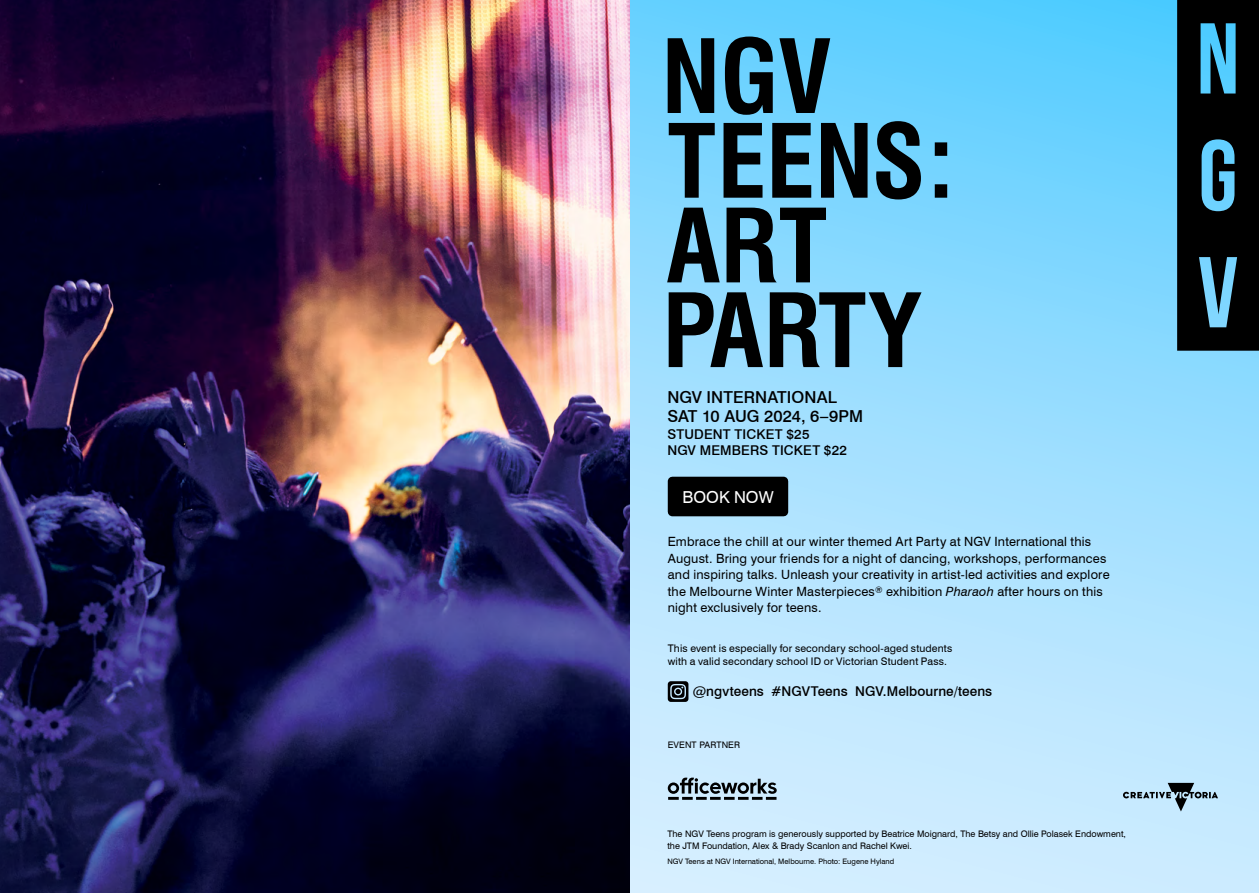
<style>
.page{position:relative;width:1259px;height:893px;background:#fff}
.page>*{position:absolute;margin:0;border:0;box-sizing:border-box;transform-origin:0 0}
.t1{font:700 condensed 99.45px/84.8px "Swiss 721 BT";letter-spacing:-.005em;color:#000}
.t2{font:500 16.5px/19.8px "Swiss 721 BT";letter-spacing:.005em;color:#000}
.t3{font:16.5px "Swiss 721 BT";color:#fff}
.t4{font:500 13.5px/16.5px "Swiss 721 BT";letter-spacing:.01em;color:#000}
.t5{font:12.75px/16.5px "Swiss 721 BT";letter-spacing:.015em;color:#000}
.t6{font:10.5px/12.6px "Swiss 721 BT";letter-spacing:.01em;color:#000}
.t7{font:9px/12px "Swiss 721 BT";color:#000}
.t8{font:7.5px "Swiss 721 BT";color:#000}
.s1{font-style:italic}
</style>
<div class="page">
<svg style="left:629px;top:0;width:630px;height:893px;background:#9fdffe"></svg>
<div style="left:672px;top:481px;width:111px;height:31px;background:#000"></div>
<div style="left:668px;top:477px;width:120px;height:39px;border:9px solid #000"></div>
<svg style="left:1177px;top:0;width:82px;height:351px;background:#11232b"></svg>
<img style="left:0;top:0;width:629px;height:893px">
<svg style="left:1123px;top:783px;width:95px;height:28px;background:#99b6c6"></svg>
<svg style="left:668px;top:777px;width:108px;height:23px;background:#7f919d"></svg>
<svg style="left:668px;top:681px;width:20px;height:21px"></svg>
<h1 class="t1" style="left:661px;top:35px;width:295px">NGV<br>TEENS:<br>ART<br>PARTY</h1>
<p class="t2" style="left:667px;top:387px;width:197px">NGV INTERNATIONAL<br>SAT 10 AUG 2024, 6–9PM</p>
<p class="t4" style="left:667px;top:426px;width:181px">STUDENT TICKET $25<br>NGV MEMBERS TICKET $22</p>
<p class="t3" style="left:682px;top:487px;width:93px">BOOK NOW</p>
<p class="t5" style="left:668px;top:533px;width:443px">Embrace the chill at our winter themed Art Party at NGV International this August. Bring your friends for a night of dancing, workshops, performances and inspiring talks. Unleash your creativity in artist-led activities and explore the Melbourne Winter Masterpieces<sup>®</sup> exhibition <span class="s1">Pharaoh</span> after hours on this night exclusively for teens.</p>
<p class="t6" style="left:668px;top:642px;width:286px">This event is especially for secondary school-aged students with a valid secondary school ID or Victorian Student Pass.</p>
<p class="t4" style="left:693px;top:683px;width:301px">@ngvteens #NGVTeens NGV.Melbourne/teens</p>
<p class="t7" style="left:668px;top:739px;width:74px">EVENT PARTNER</p>
<p class="t7" style="left:667px;top:827px;width:460px">The NGV Teens program is generously supported by Beatrice Moignard, The Betsy and Ollie Polasek Endowment, the JTM Foundation, Alex &amp; Brady Scanlon and Rachel Kwei.</p>
<p class="t8" style="left:667px;top:857px;width:228px">NGV Teens at NGV International, Melbourne. Photo: Eugene Hyland</p>
</div>
